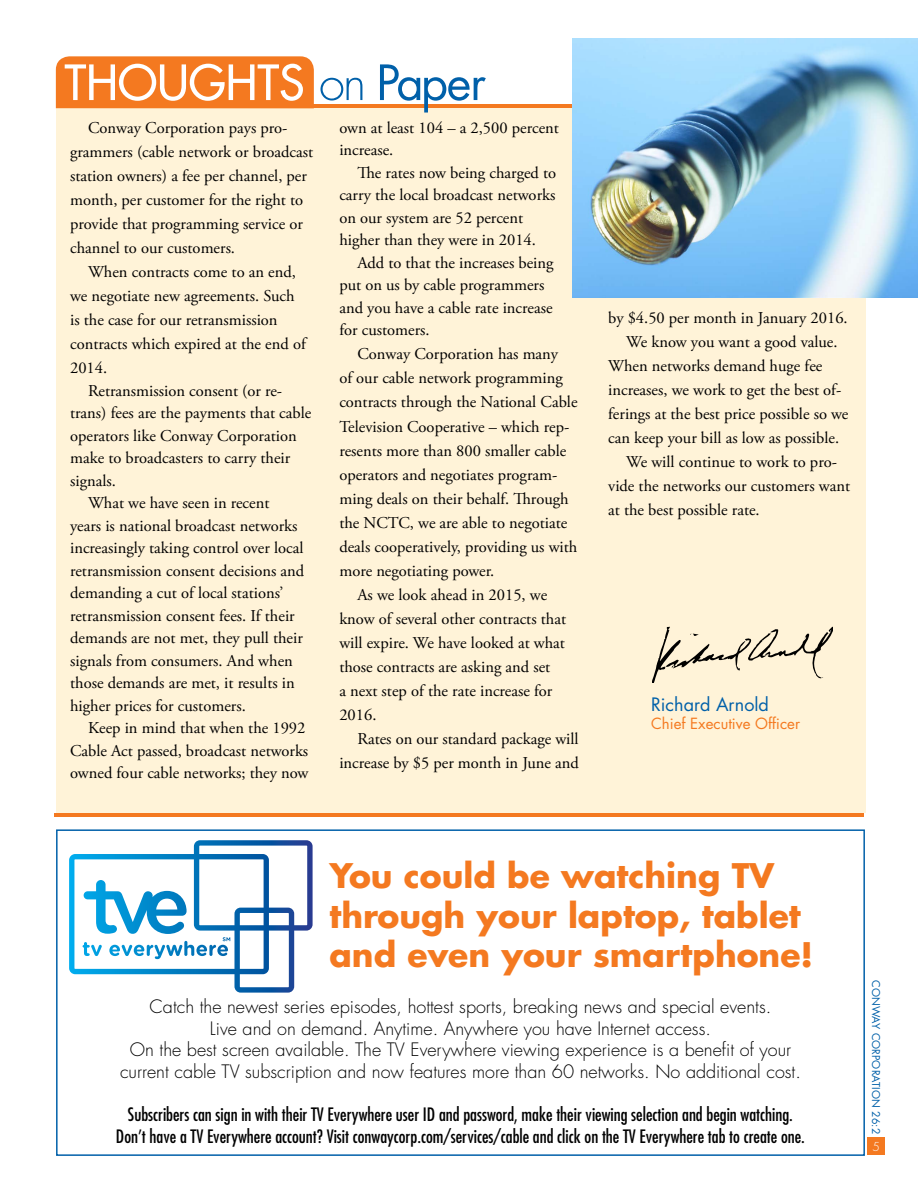
<style>
.page{position:relative;width:918px;height:1188px;background:#fff}
.page>*{position:absolute;margin:0;border:0;box-sizing:border-box;transform-origin:0 0}
.t1{font:700 33px/39.6px "Futura Std";color:#f47920}
.t2{font:300 18px/21.6px "Futura Std";color:#000;text-align:center}
.t3{font:condensed 18px/21.6px "Futura Std";color:#000;text-align:center}
.t4{font:18px "Futura Std";color:#0060a9}
.t5{font:16.5px/24px "Adobe Garamond Pro";color:#000}
.t6{font:15px "Futura Std";color:#f47920}
.t7{font:300 12px "Futura Std";color:#fff}
.t8{font:10.5px "Futura Std";letter-spacing:.01em;color:#0060a9}
</style>
<div class="page">
<div style="left:56px;top:829px;width:809px;height:327px;border:2px solid #0060a9"></div>
<div style="left:867px;top:1137px;width:18px;height:18px;background:#f47920"></div>
<div style="left:56px;top:105px;width:810px;height:708px;background:#fff3d8"></div>
<hr style="left:56px;top:104px;width:810px;height:4px;background:#f47920">
<svg style="left:320px;top:64px;width:166px;height:49px"></svg>
<svg style="left:56px;top:56px;width:258px;height:48px"></svg>
<hr style="left:54px;top:813px;width:810px;height:4px;background:#f47920">
<svg style="left:652px;top:626px;width:181px;height:56px"></svg>
<img style="left:573px;top:38px;width:345px;height:259px">
<svg style="left:69px;top:840px;width:244px;height:153px"></svg>
<p class="t5" style="left:70px;top:116px;width:245px;text-indent:18px">Conway Corporation pays pro&shy;grammers (cable network or broadcast station owners) a fee per channel, per month, per customer for the right to provide that programming service or channel to our customers.</p>
<p class="t5" style="left:70px;top:260px;width:237px;text-indent:18px">When contracts come to an end, we negotiate new agreements. Such is the case for our retransmission contracts which expired at the end of<br>2014.</p>
<p class="t5" style="left:88px;top:379px;width:196px">Retransmission consent (or re-</p>
<p class="t5" style="left:70px;top:401px;width:243px">trans) fees are the payments that cable</p>
<p class="t5" style="left:70px;top:424px;width:228px">operators like Conway Corporation</p>
<p class="t5" style="left:70px;top:446px;width:222px">make to broadcasters to carry their</p>
<p class="t5" style="left:70px;top:469px;width:47px">signals.</p>
<p class="t5" style="left:88px;top:491px;width:183px">What we have seen in recent</p>
<p class="t5" style="left:70px;top:514px;width:229px">years is national broadcast networks</p>
<p class="t5" style="left:70px;top:536px;width:235px">increasingly taking control over local</p>
<p class="t5" style="left:70px;top:559px;width:236px">retransmission consent decisions and</p>
<p class="t5" style="left:70px;top:581px;width:215px">demanding a cut of local stations’</p>
<p class="t5" style="left:70px;top:604px;width:226px">retransmission consent fees. If their</p>
<p class="t5" style="left:70px;top:626px;width:234px">demands are not met, they pull their</p>
<p class="t5" style="left:70px;top:649px;width:224px">signals from consumers. And when</p>
<p class="t5" style="left:70px;top:671px;width:226px">those demands are met, it results in</p>
<p class="t5" style="left:70px;top:694px;width:177px">higher prices for customers.</p>
<p class="t5" style="left:88px;top:716px;width:219px">Keep in mind that when the 1992</p>
<p class="t5" style="left:70px;top:739px;width:240px">Cable Act passed, broadcast networks</p>
<p class="t5" style="left:70px;top:761px;width:240px">owned four cable networks; they now</p>
<p class="t5" style="left:339px;top:117px;width:221px;line-height:22.5px">own at least 104 – a 2,500 percent increase.</p>
<p class="t5" style="left:339px;top:162px;width:218px;line-height:22.5px;text-indent:18px">The rates now being charged to carry the local broadcast networks on our system are 52 percent higher than they were in 2014.</p>
<p class="t5" style="left:339px;top:252px;width:216px;line-height:22.5px;text-indent:18px">Add to that the increases being put on us by cable programmers and you have a cable rate increase for customers.</p>
<p class="t5" style="left:357px;top:343px;width:202px">Conway Corporation has many</p>
<p class="t5" style="left:339px;top:367px;width:225px">of our cable network programming</p>
<p class="t5" style="left:339px;top:391px;width:240px">contracts through the National Cable</p>
<p class="t5" style="left:339px;top:415px;width:232px">Television Cooperative – which rep-</p>
<p class="t5" style="left:339px;top:439px;width:229px">resents more than 800 smaller cable</p>
<p class="t5" style="left:339px;top:463px;width:220px">operators and negotiates program-</p>
<p class="t5" style="left:339px;top:487px;width:231px">ming deals on their behalf. Through</p>
<p class="t5" style="left:339px;top:511px;width:229px">the NCTC, we are able to negotiate</p>
<p class="t5" style="left:339px;top:535px;width:240px">deals cooperatively, providing us with</p>
<p class="t5" style="left:339px;top:559px;width:157px">more negotiating power.</p>
<p class="t5" style="left:357px;top:583px;width:191px">As we look ahead in 2015, we</p>
<p class="t5" style="left:339px;top:607px;width:228px">know of several other contracts that</p>
<p class="t5" style="left:339px;top:631px;width:227px">will expire. We have looked at what</p>
<p class="t5" style="left:339px;top:655px;width:212px">those contracts are asking and set</p>
<p class="t5" style="left:339px;top:679px;width:215px">a next step of the rate increase for</p>
<p class="t5" style="left:339px;top:703px;width:39px">2016.</p>
<p class="t5" style="left:357px;top:727px;width:223px">Rates on our standard package will</p>
<p class="t5" style="left:339px;top:751px;width:241px">increase by $5 per month in June and</p>
<p class="t5" style="left:608px;top:306px;width:241px">by $4.50 per month in January 2016.</p>
<p class="t5" style="left:626px;top:330px;width:213px">We know you want a good value.</p>
<p class="t5" style="left:608px;top:354px;width:216px">When networks demand huge fee</p>
<p class="t5" style="left:608px;top:378px;width:235px">increases, we work to get the best of-</p>
<p class="t5" style="left:608px;top:402px;width:242px">ferings at the best price possible so we</p>
<p class="t5" style="left:608px;top:426px;width:232px">can keep your bill as low as possible.</p>
<p class="t5" style="left:626px;top:450px;width:212px">We will continue to work to pro-</p>
<p class="t5" style="left:608px;top:474px;width:243px">vide the networks our customers want</p>
<p class="t5" style="left:608px;top:498px;width:153px">at the best possible rate.</p>
<p class="t4" style="left:651px;top:692px;width:119px">Richard Arnold</p>
<p class="t6" style="left:651px;top:713px;width:150px">Chief Executive Officer</p>
<h1 class="t1" style="left:329px;top:856px;width:485px">You could be watching TV through your laptop, tablet and even your smartphone!</h1>
<p class="t2" style="left:120px;top:996px;width:682px">Catch the newest series episodes, hottest sports, breaking news and special events.<br>Live and on demand. Anytime. Anywhere you have Internet access.<br>On the best screen available. The TV Everywhere viewing experience is a benefit of your current cable TV subscription and now features more than 60 networks. No additional cost.</p>
<p class="t3" style="left:116px;top:1104px;width:691px">Subscribers can sign in with their TV Everywhere user ID and password, make their viewing selection and begin watching.<br>Don’t have a TV Everywhere account? Visit conwaycorp.com/services/cable and click on the TV Everywhere tab to create one.</p>
<p class="t8" style="left:883px;top:980px;width:155px;rotate:90deg">CONWAY CORPORATION 26:2</p>
<p class="t7" style="left:873px;top:1139px;width:9px">5</p>
</div>
